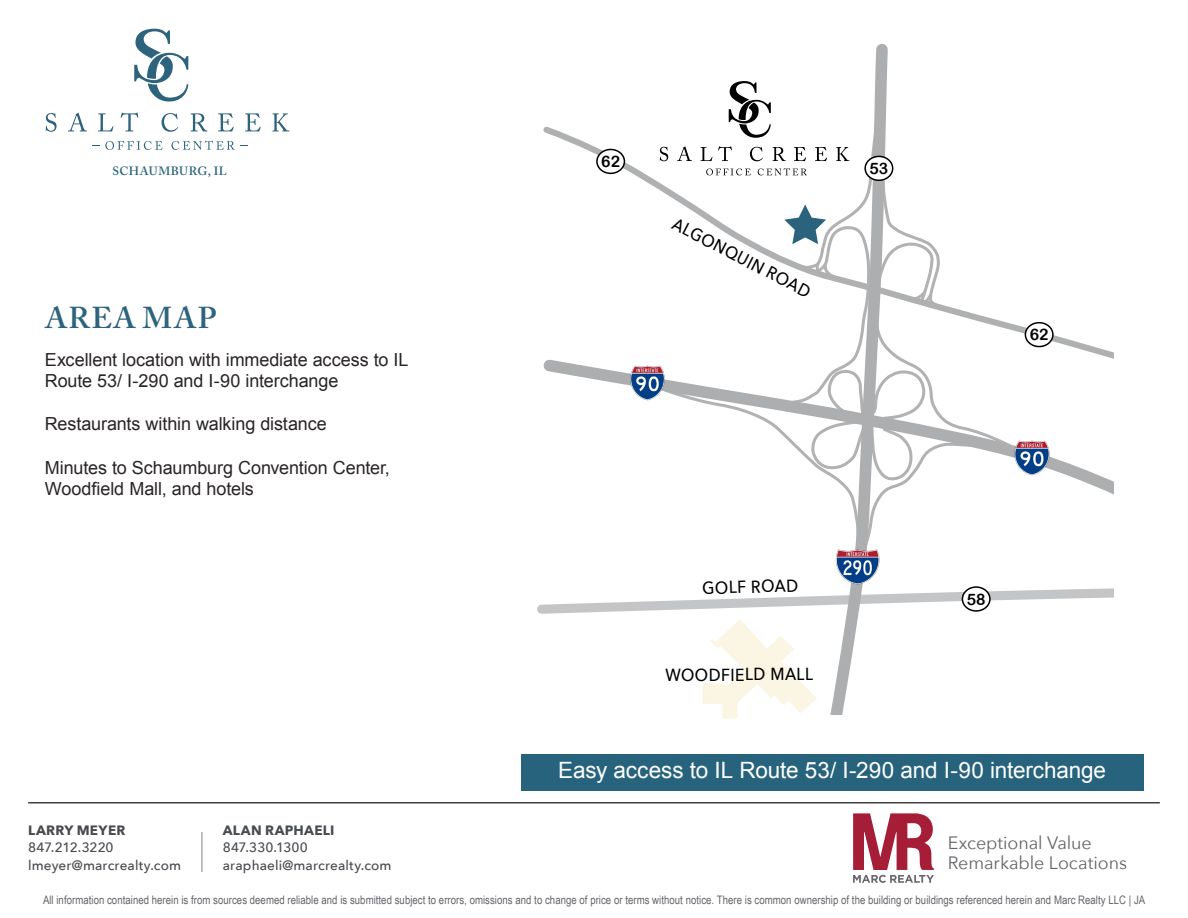
<style>
.page{position:relative;width:1188px;height:918px;background:#fff}
.page>*{position:absolute;margin:0;border:0;box-sizing:border-box;transform-origin:0 0}
.t1{font:600 30px "Adobe Caslon Pro";letter-spacing:.045em;color:#2d637d}
.t2{font:22.5px "Arial";letter-spacing:-.005em;color:#fff}
.t3{font:18px/21.6px "Arial";letter-spacing:-.005em;color:#292427}
.t4{font:17.85px/20.5px "Avenir Next";letter-spacing:-.005em;color:#63656a}
.t5{font:500 17.4px "Avenir Next";letter-spacing:.02em;color:#000;scale:.9 1}
.t6{font:15.9px "Arial Rounded MT Bold";color:#000}
.t7{font:500 13.5px/17.4px "Avenir Next";letter-spacing:.01em;color:#484b4f}
.t8{font:700 13.5px "Avenir Next";letter-spacing:.02em;color:#484b4f}
.t9{font:700 13.5px "Avenir Next";letter-spacing:.025em;color:#484a4f}
.t10{font:600 12px "Adobe Caslon Pro";letter-spacing:.035em;color:#2d637d}
.t11{font:11.7px "Arial Narrow";letter-spacing:.005em;color:#63656a}
</style>
<div class="page">
<hr style="left:28px;top:802px;width:1132px;height:1px;background:#000">
<hr style="left:202px;top:832px;width:1px;height:40px;background:#000">
<svg style="left:853px;top:813px;width:81px;height:70px"></svg>
<svg style="left:46px;top:113px;width:11px;height:19px"></svg>
<svg style="left:68px;top:113px;width:19px;height:18px"></svg>
<svg style="left:98px;top:113px;width:15px;height:18px"></svg>
<svg style="left:121px;top:113px;width:17px;height:18px"></svg>
<svg style="left:162px;top:113px;width:16px;height:19px"></svg>
<svg style="left:191px;top:113px;width:16px;height:18px"></svg>
<svg style="left:218px;top:113px;width:16px;height:18px"></svg>
<svg style="left:245px;top:113px;width:16px;height:18px"></svg>
<svg style="left:272px;top:113px;width:17px;height:18px"></svg>
<svg style="left:134px;top:29px;width:54px;height:73px"></svg>
<svg style="left:171px;top:141px;width:77px;height:9px"></svg>
<svg style="left:92px;top:141px;width:71px;height:9px"></svg>
<svg style="left:548px;top:371px;width:566px;height:124px"></svg>
<svg style="left:543px;top:126px;width:571px;height:245px"></svg>
<svg style="left:822px;top:43px;width:72px;height:504px"></svg>
<img style="left:835px;top:547px;width:45px;height:36px">
<img style="left:624px;top:362px;width:48px;height:39px">
<img style="left:1008px;top:437px;width:48px;height:39px">
<div style="left:597px;top:149px;width:27px;height:24px;background:#fff;border-radius:50%"></div>
<div style="left:596px;top:149px;width:29px;height:25px;border:2px solid #000;border-radius:50%"></div>
<div style="left:1025px;top:323px;width:28px;height:24px;background:#fff;border-radius:50%"></div>
<div style="left:1025px;top:322px;width:29px;height:25px;border:2px solid #000;border-radius:50%"></div>
<div style="left:865px;top:156px;width:28px;height:24px;background:#fff;border-radius:50%"></div>
<div style="left:864px;top:156px;width:29px;height:25px;border:2px solid #000;border-radius:50%"></div>
<svg style="left:660px;top:147px;width:8px;height:14px"></svg>
<svg style="left:677px;top:146px;width:15px;height:15px"></svg>
<svg style="left:701px;top:147px;width:11px;height:14px"></svg>
<svg style="left:718px;top:146px;width:14px;height:15px"></svg>
<svg style="left:750px;top:147px;width:13px;height:14px"></svg>
<svg style="left:773px;top:147px;width:13px;height:14px"></svg>
<svg style="left:794px;top:147px;width:12px;height:14px"></svg>
<svg style="left:815px;top:147px;width:12px;height:14px"></svg>
<svg style="left:836px;top:147px;width:13px;height:14px"></svg>
<svg style="left:706px;top:168px;width:45px;height:7px"></svg>
<svg style="left:758px;top:168px;width:49px;height:7px"></svg>
<svg style="left:729px;top:81px;width:42px;height:57px"></svg>
<svg style="left:784px;top:204px;width:42px;height:40px"></svg>
<svg style="left:537px;top:583px;width:577px;height:136px"></svg>
<div style="left:521px;top:754px;width:623px;height:36px;background:#27637d"></div>
<p class="t10" style="left:112px;top:164px;width:116px">SCHAUMBURG, IL</p>
<h1 class="t1" style="left:45px;top:300px;width:173px">AREA MAP</h1>
<h3 class="t3" style="left:45px;top:349px;width:365px">Excellent location with immediate access to IL<br>Route 53/ I-290 and I-90 interchange</h3>
<h3 class="t3" style="left:45px;top:413px;width:284px">Restaurants within walking distance</h3>
<h3 class="t3" style="left:45px;top:457px;width:347px">Minutes to Schaumburg Convention Center,<br>Woodfield Mall, and hotels</h3>
<h3 class="t6" style="left:601px;top:152px;width:20px">62</h3>
<h3 class="t5" style="left:680px;top:210px;width:171px;rotate:27deg">ALGONQUIN ROAD</h3>
<h3 class="t6" style="left:870px;top:159px;width:20px">53</h3>
<h3 class="t6" style="left:1030px;top:325px;width:20px">62</h3>
<h3 class="t5" style="left:702px;top:574px;width:108px;rotate:-2deg">GOLF ROAD</h3>
<h3 class="t5" style="left:665px;top:660px;width:166px">WOODFIELD MALL</h3>
<h3 class="t6" style="left:967px;top:590px;width:20px">58</h3>
<h2 class="t2" style="left:558px;top:755px;width:549px">Easy access to IL Route 53/ I-290 and I-90 interchange</h2>
<p class="t9" style="left:28px;top:818px;width:99px">LARRY MEYER</p>
<p class="t7" style="left:28px;top:838px;width:154px">847.212.3220 lmeyer@marcrealty.com</p>
<p class="t8" style="left:223px;top:818px;width:113px">ALAN RAPHAELI</p>
<p class="t7" style="left:223px;top:838px;width:170px">847.330.1300 araphaeli@marcrealty.com</p>
<h3 class="t4" style="left:948px;top:831px;width:181px">Exceptional Value<br>Remarkable Locations</h3>
<p class="t11" style="left:43px;top:892px;width:1104px">All information contained herein is from sources deemed reliable and is submitted subject to errors, omissions and to change of price or terms without notice. There is common ownership of the building or buildings referenced herein and Marc Realty LLC | JA</p>
</div>
